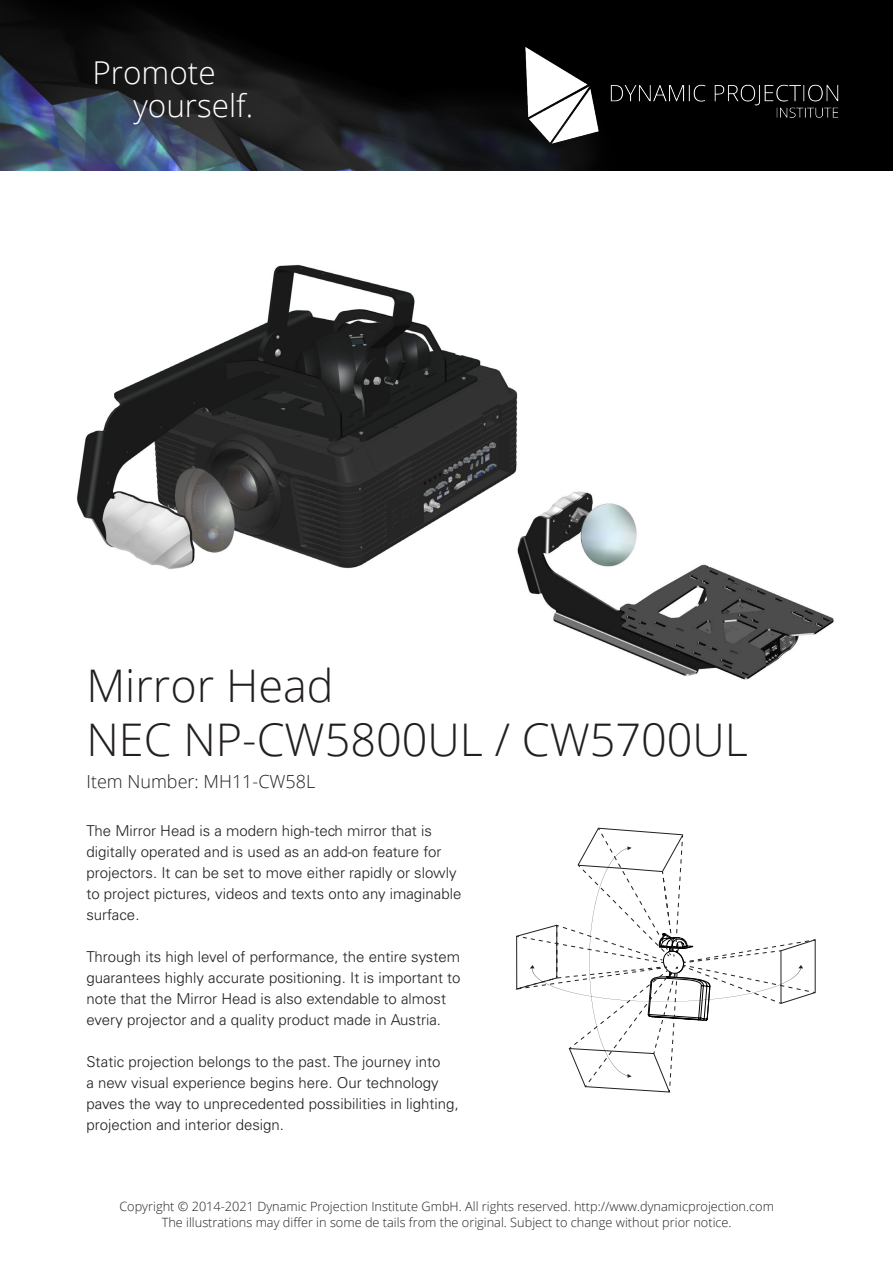
<style>
.page{position:relative;width:893px;height:1263px;background:#fff}
.page>*{position:absolute;margin:0;border:0;box-sizing:border-box;transform-origin:0 0}
.t1{font:300 45px "Open Sans";color:#231f20}
.t2{font:300 31.5px/33px "Open Sans";color:#fff}
.t3{font:300 18px "Open Sans";color:#231f20}
.t4{font:300 15px "Univers LT Std";color:#231f20}
.t5{font:300 12.75px/15.3px "Open Sans";color:#231f20;text-align:center}
</style>
<div class="page">
<img style="left:0;top:0;width:893px;height:170px">
<img style="left:522px;top:44px;width:325px;height:102px">
<svg style="left:515px;top:827px;width:301px;height:266px"></svg>
<img style="left:77px;top:264px;width:441px;height:305px">
<img style="left:492px;top:450px;width:342px;height:230px">
<h2 class="t2" style="left:133px;top:55px;width:121px;text-indent:-41px">Promote yourself.</h2>
<p class="t1" style="left:86px;top:655px;width:249px">Mirror Head</p>
<p class="t1" style="left:86px;top:709px;width:663px">NEC NP-CW5800UL / CW5700UL</p>
<p class="t3" style="left:86px;top:769px;width:230px">Item Number: MH11-CW58L</p>
<p class="t4" style="left:86px;top:822px;width:347px">The Mirror Head is a modern high-tech mirror that is</p>
<p class="t4" style="left:86px;top:843px;width:356px">digitally operated and is used as an add-on feature for</p>
<p class="t4" style="left:86px;top:864px;width:372px">projectors. It can be set to move either rapidly or slowly</p>
<p class="t4" style="left:86px;top:885px;width:376px">to project pictures, videos and texts onto any imaginable</p>
<p class="t4" style="left:86px;top:906px;width:55px">surface.</p>
<p class="t4" style="left:86px;top:948px;width:375px">Through its high level of performance, the entire system</p>
<p class="t4" style="left:86px;top:969px;width:376px">guarantees highly accurate positioning. It is important to</p>
<p class="t4" style="left:86px;top:990px;width:361px">note that the Mirror Head is also extendable to almost</p>
<p class="t4" style="left:86px;top:1011px;width:356px">every projector and a quality product made in Austria.</p>
<p class="t4" style="left:86px;top:1053px;width:355px">Static projection belongs to the past. The journey into</p>
<p class="t4" style="left:86px;top:1074px;width:354px">a new visual experience begins here. Our technology</p>
<p class="t4" style="left:86px;top:1095px;width:374px">paves the way to unprecedented possibilities in lighting,</p>
<p class="t4" style="left:86px;top:1116px;width:199px">projection and interior design.</p>
<p class="t5" style="left:119px;top:1199px;width:656px">Copyright © 2014-2021 Dynamic Projection Institute GmbH. All rights reserved. http://www.dynamicprojection.com<br>The illustrations may differ in some de tails from the original. Subject to change without prior notice.</p>
</div>
